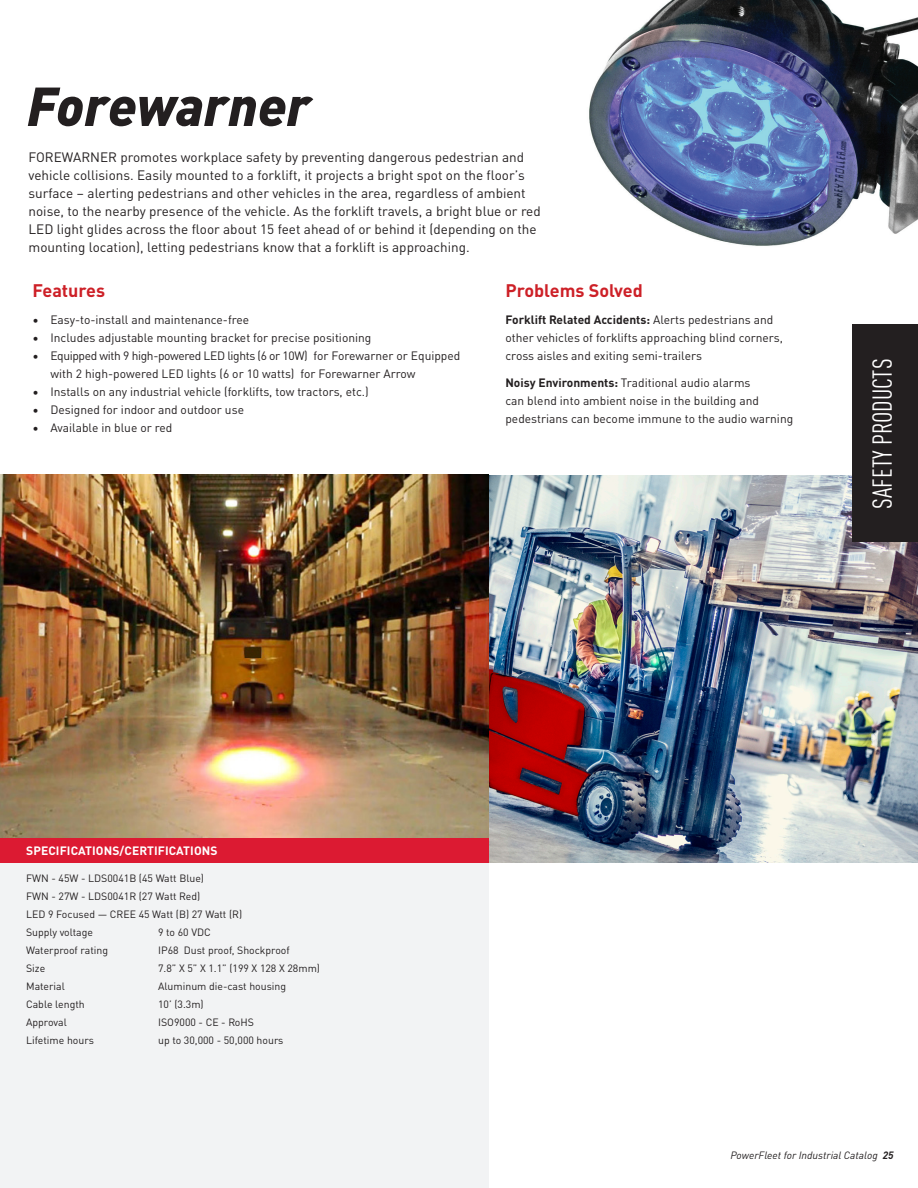
<style>
.page{position:relative;width:918px;height:1188px;background:#fff}
.page>*{position:absolute;margin:0;border:0;box-sizing:border-box;transform-origin:0 0}
.Product_Title{font:italic 900 54px "DIN Pro";color:#231f20}
.t1{font:condensed 27px "DIN Pro";color:#fff}
.Product_Section_Head{font:700 18px "DIN Pro";color:#cd2027}
.Body{font:13.5px/18px "DIN Pro";color:#231f20}
.Body_Smaller{font:12px/18px "DIN Pro";color:#231f20}
.Specs_Header{font:700 12px "DIN Pro";letter-spacing:.01em;color:#fff}
.Specs{font:10.5px "DIN Pro";color:#231f20}
.t2{font:italic 10.5px "DIN Pro";color:#231f20}
.s1{font-weight:700}
</style>
<div class="page">
<img style="left:489px;top:475px;width:429px;height:388px">
<div style="left:853px;top:324px;width:65px;height:218px;background:#231f20"></div>
<div style="left:0;top:842px;width:488px;height:346px;background:#f2f3f4"></div>
<img style="left:589px;top:0;width:329px;height:246px">
<img style="left:0;top:475px;width:489px;height:363px">
<div style="left:0;top:838px;width:489px;height:25px;background:#dc1a32"></div>
<p class="Product_Title" style="left:27px;top:63px;width:285px">Forewarner</p>
<p class="Body" style="left:28px;top:147px;width:514px">FOREWARNER promotes workplace safety by preventing dangerous pedestrian and vehicle collisions. Easily mounted to a forklift, it projects a bright spot on the floor’s surface – alerting pedestrians and other vehicles in the area, regardless of ambient noise, to the nearby presence of the vehicle. As the forklift travels, a bright blue or red LED light glides across the floor about 15 feet ahead of or behind it (depending on the mounting location), letting pedestrians know that a forklift is approaching.</p>
<p class="Product_Section_Head" style="left:32px;top:276px;width:74px">Features</p>
<p class="Body_Smaller" style="left:32px;top:310px;width:218px">• Easy-to-install and maintenance-free</p>
<p class="Body_Smaller" style="left:32px;top:328px;width:341px">• Includes adjustable mounting bracket for precise positioning</p>
<p class="Body_Smaller" style="left:50px;top:346px;width:412px;text-indent:-18px">• Equipped with 9 high-powered LED lights (6 or 10W) for Forewarner or Equipped with 2 high-powered LED lights (6 or 10 watts) for Forewarner Arrow</p>
<p class="Body_Smaller" style="left:32px;top:382px;width:338px">• Installs on any industrial vehicle (forklifts, tow tractors, etc.)</p>
<p class="Body_Smaller" style="left:32px;top:400px;width:213px">• Designed for indoor and outdoor use</p>
<p class="Body_Smaller" style="left:32px;top:418px;width:141px">• Available in blue or red</p>
<p class="Product_Section_Head" style="left:505px;top:276px;width:139px">Problems Solved</p>
<p class="Body_Smaller" style="left:505px;top:310px;width:279px"><span class="s1">Forklift Related Accidents:</span> Alerts pedestrians and other vehicles of forklifts approaching blind corners, cross aisles and exiting semi-trailers</p>
<p class="Body_Smaller" style="left:505px;top:373px;width:289px"><span class="s1">Noisy Environments:</span> Traditional audio alarms<br>can blend into ambient noise in the building and pedestrians can become immune to the audio warning</p>
<p class="t1" style="left:864px;top:509px;width:152px;rotate:-90deg">SAFETY PRODUCTS</p>
<p class="Specs_Header" style="left:26px;top:841px;width:193px">SPECIFICATIONS/CERTIFICATIONS</p>
<p class="Specs" style="left:26px;top:870px;width:179px">FWN - 45W - LDS0041B (45 Watt Blue)</p>
<p class="Specs" style="left:26px;top:888px;width:176px">FWN - 27W - LDS0041R (27 Watt Red)</p>
<p class="Specs" style="left:26px;top:906px;width:218px">LED 9 Focused — CREE 45 Watt (B) 27 Watt (R)</p>
<p class="Specs" style="left:26px;top:924px;width:69px">Supply voltage</p>
<p class="Specs" style="left:158px;top:924px;width:54px">9 to 60 VDC</p>
<p class="Specs" style="left:26px;top:942px;width:84px">Waterproof rating</p>
<p class="Specs" style="left:158px;top:942px;width:133px">IP68 Dust proof, Shockproof</p>
<p class="Specs" style="left:26px;top:960px;width:21px">Size</p>
<p class="Specs" style="left:158px;top:960px;width:163px">7.8” X 5” X 1.1” (199 X 128 X 28mm)</p>
<p class="Specs" style="left:26px;top:978px;width:40px">Material</p>
<p class="Specs" style="left:158px;top:978px;width:130px">Aluminum die-cast housing</p>
<p class="Specs" style="left:26px;top:996px;width:60px">Cable length</p>
<p class="Specs" style="left:158px;top:996px;width:47px">10’ (3.3m)</p>
<p class="Specs" style="left:26px;top:1014px;width:42px">Approval</p>
<p class="Specs" style="left:158px;top:1014px;width:97px">ISO9000 - CE - RoHS</p>
<p class="Specs" style="left:26px;top:1032px;width:69px">Lifetime hours</p>
<p class="Specs" style="left:158px;top:1032px;width:127px">up to 30,000 - 50,000 hours</p>
<p class="t2" style="left:730px;top:1147px;width:165px">PowerFleet for Industrial Catalog <span class="s1">25</span></p>
</div>
